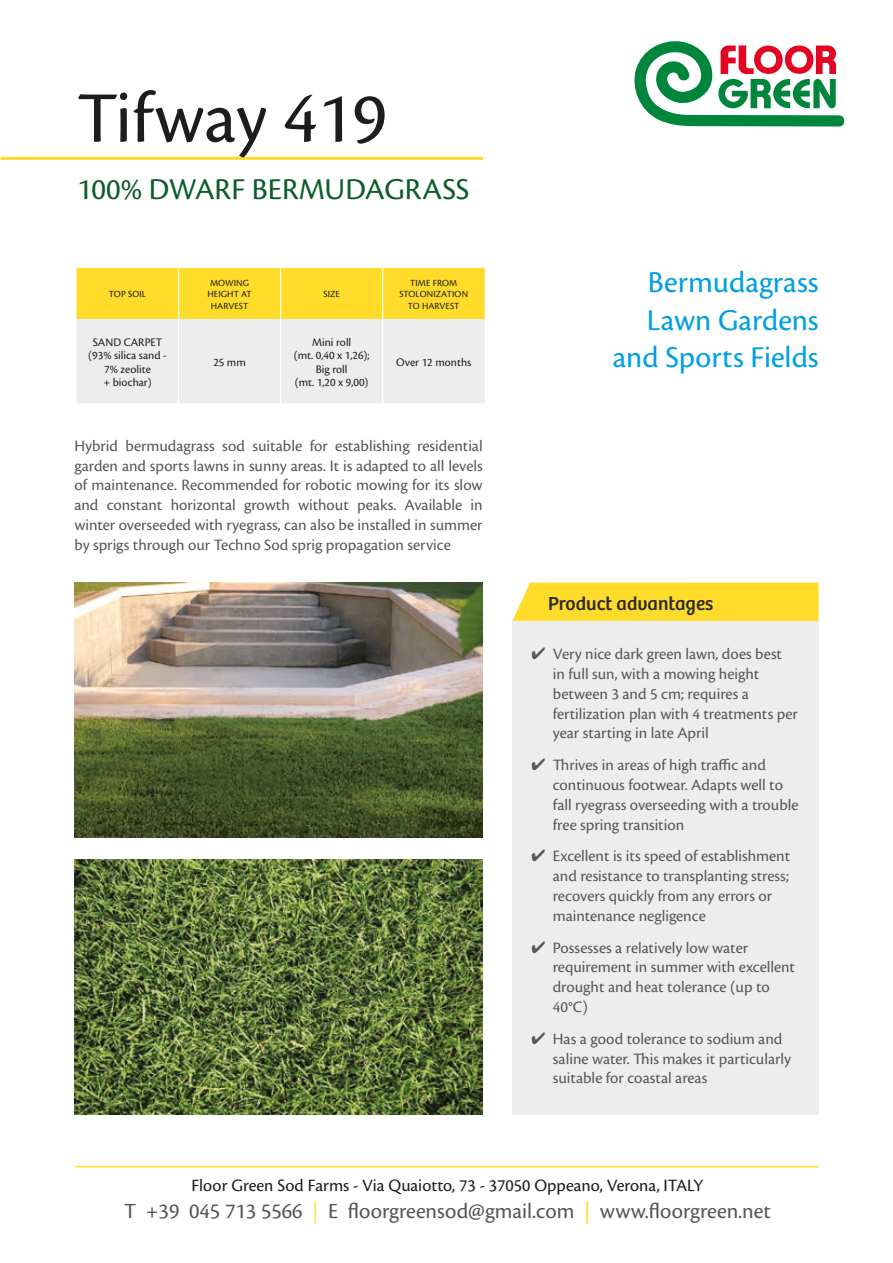
<style>
.page{position:relative;width:893px;height:1263px;background:#fff}
.page>*{position:absolute;margin:0;border:0;box-sizing:border-box;transform-origin:0 0}
.t1{font:75px "Cronos Pro";color:#1d1d1b}
.t2{font:31.5px/37.5px "Cronos Pro";letter-spacing:.005em;color:#009fe3;text-align:right}
.t3{font:31.5px "Cronos Pro";color:#0d5d2b}
.t4{font:22.5px "Cronos Pro";color:#575756}
.t5{font:19.5px "Bree";color:#2c2a2d}
.t6{font:18px "Cronos Pro";color:#1d1d1b}
.t7{font:16.5px/19.8px "Cronos Pro";color:#575756}
.t8{font:12px/13.5px "Cronos Pro";color:#1d1d1b;text-align:center}
.t9{font:9.75px/11.7px "Cronos Pro";letter-spacing:.01em;color:#1d1d1b;text-align:center}
.s1{color:#ffe266}
.s2{color:#ffdb2a}
</style>
<div class="page">
<hr style="left:0;top:157px;width:483px;height:3px;background:#ffdb2a">
<svg style="left:634px;top:41px;width:211px;height:86px"></svg>
<hr style="left:75px;top:1166px;width:744px;height:1px;background:#ffdb2a">
<svg style="left:77px;top:268px;width:408px;height:135px;background:#f3e6a3"></svg>
<hr style="left:178px;top:268px;width:1px;height:51px;background:#fff">
<hr style="left:280px;top:268px;width:1px;height:51px;background:#fff">
<hr style="left:382px;top:268px;width:1px;height:51px;background:#fff">
<hr style="left:178px;top:319px;width:1px;height:84px;background:#fff">
<hr style="left:280px;top:319px;width:1px;height:84px;background:#fff">
<hr style="left:382px;top:319px;width:1px;height:84px;background:#fff">
<div style="left:512px;top:621px;width:307px;height:493px;background:#ededed"></div>
<div style="left:512px;top:583px;width:307px;height:38px;background:#ffdb2a"></div>
<img style="left:74px;top:859px;width:409px;height:255px">
<img style="left:74px;top:583px;width:409px;height:255px">
<h1 class="t1" style="left:77px;top:75px;width:312px">Tifway 419</h1>
<h2 class="t3" style="left:77px;top:171px;width:394px">100% DWARF BERMUDAGRASS</h2>
<p class="t9" style="left:109px;top:288px;width:39px">TOP SOIL</p>
<p class="t9" style="left:207px;top:277px;width:46px">MOWING<br>HEIGHT AT<br>HARVEST</p>
<p class="t9" style="left:323px;top:288px;width:18px">SIZE</p>
<p class="t9" style="left:399px;top:277px;width:70px">TIME FROM<br>STOLONIZATION<br>TO HARVEST</p>
<p class="t8" style="left:88px;top:335px;width:80px">SAND CARPET (93% silica sand -<br>7% zeolite<br>+ biochar)</p>
<p class="t8" style="left:294px;top:335px;width:77px">Mini roll<br>(mt. 0,40 x 1,26);<br>Big roll<br>(mt. 1,20 x 9,00)</p>
<p class="t8" style="left:396px;top:355px;width:76px">Over 12 months</p>
<p class="t8" style="left:213px;top:355px;width:34px">25 mm</p>
<p class="t7" style="left:74px;top:436px;width:410px;text-align:justify">Hybrid bermudagrass sod suitable for establishing residential garden and sports lawns in sunny areas. It is adapted to all levels of maintenance. Recommended for robotic mowing for its slow and constant horizontal growth without peaks. Available in winter overseeded with ryegrass, can also be installed in summer by sprigs through our Techno Sod sprig propagation service</p>
<h2 class="t2" style="left:613px;top:264px;width:207px">Bermudagrass<br>Lawn Gardens and Sports Fields</h2>
<p class="t5" style="left:548px;top:592px;width:167px">Product advantages</p>
<p class="t7" style="left:553px;top:644px;width:247px;text-indent:-21px">✔ Very nice dark green lawn, does best in full sun, with a mowing height between 3 and 5 cm; requires a fertilization plan with 4 treatments per year starting in late April</p>
<p class="t7" style="left:553px;top:755px;width:247px;text-indent:-21px">✔ Thrives in areas of high traffic and continuous footwear. Adapts well to fall ryegrass overseeding with a trouble free spring transition</p>
<p class="t7" style="left:553px;top:846px;width:239px;text-indent:-21px">✔ Excellent is its speed of establishment and resistance to transplanting stress; recovers quickly from any errors or maintenance negligence</p>
<p class="t7" style="left:553px;top:938px;width:244px;text-indent:-21px">✔ Possesses a relatively low water requirement in summer with excellent drought and heat tolerance (up to<br>40°C)</p>
<p class="t7" style="left:553px;top:1029px;width:240px;text-indent:-21px">✔ Has a good tolerance to sodium and saline water. This makes it particularly suitable for coastal areas</p>
<p class="t6" style="left:191px;top:1175px;width:514px">Floor Green Sod Farms - Via Quaiotto, 73 - 37050 Oppeano, Verona, ITALY</p>
<h3 class="t4" style="left:124px;top:1198px;width:648px">T +39 045 713 5566 <span class="s1">|</span> E floorgreensod@gmail.com <span class="s2">|</span> www.floorgreen.net</h3>
</div>
